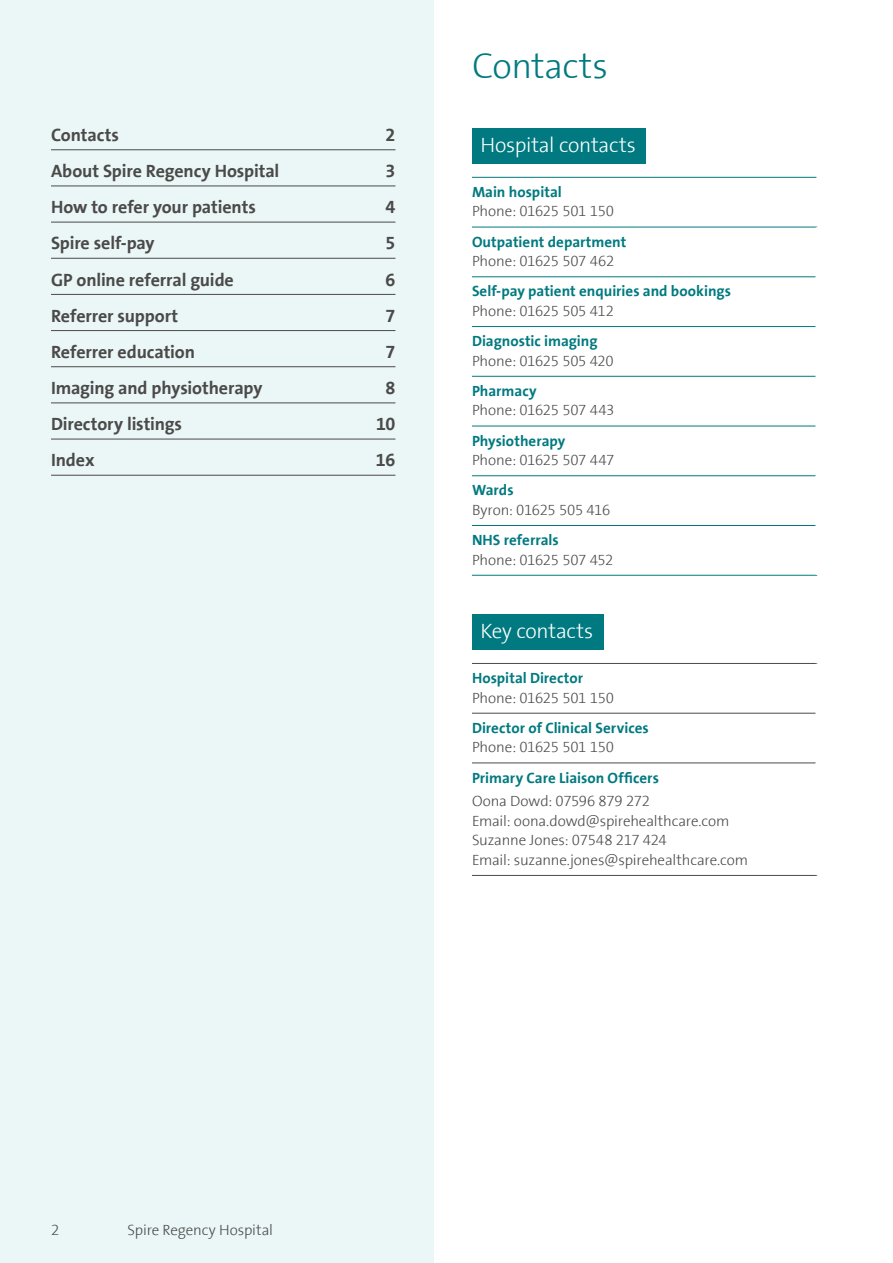
<style>
.page{position:relative;width:893px;height:1263px;background:#fff}
.page>*{position:absolute;margin:0;border:0;box-sizing:border-box;transform-origin:0 0}
.t1{font:300 36px "The Sans Spire";letter-spacing:-.015em;color:#007a80}
.t2{font:300 21px "The Sans Spire";letter-spacing:-.01em;color:#fff}
.t3{font:700 18px "The Sans Spire";letter-spacing:-.005em;color:#4a4a49}
.t4{font:300 15px/19.5px "The Sans Spire";letter-spacing:-.015em;color:#4a4a49}
.t5{font:700 15px "The Sans Spire";color:#007a80}
</style>
<div class="page">
<div style="left:0;top:0;width:434px;height:1263px;background:#ebf6f6"></div>
<hr style="left:51px;top:149px;width:344px;height:1px;background:#4a4a49">
<hr style="left:51px;top:186px;width:344px;height:1px;background:#4a4a49">
<hr style="left:51px;top:222px;width:344px;height:1px;background:#4a4a49">
<hr style="left:51px;top:258px;width:344px;height:1px;background:#4a4a49">
<hr style="left:51px;top:294px;width:344px;height:1px;background:#4a4a49">
<hr style="left:51px;top:330px;width:344px;height:1px;background:#4a4a49">
<hr style="left:51px;top:366px;width:344px;height:1px;background:#4a4a49">
<hr style="left:51px;top:402px;width:344px;height:1px;background:#4a4a49">
<hr style="left:51px;top:439px;width:344px;height:1px;background:#4a4a49">
<hr style="left:51px;top:475px;width:344px;height:1px;background:#4a4a49">
<div style="left:472px;top:128px;width:174px;height:35px;background:#007a80"></div>
<svg style="left:472px;top:276px;width:344px;height:299px"></svg>
<hr style="left:472px;top:177px;width:344px;height:1px;background:#007a80">
<hr style="left:472px;top:227px;width:345px;height:1px;background:#007a80">
<hr style="left:472px;top:277px;width:344px;height:1px;background:#007a80">
<hr style="left:472px;top:326px;width:344px;height:1px;background:#007a80">
<hr style="left:472px;top:376px;width:344px;height:1px;background:#007a80">
<hr style="left:472px;top:426px;width:344px;height:1px;background:#007a80">
<hr style="left:472px;top:475px;width:344px;height:1px;background:#007a80">
<hr style="left:472px;top:525px;width:344px;height:1px;background:#007a80">
<hr style="left:472px;top:575px;width:345px;height:1px;background:#007a80">
<hr style="left:816px;top:227px;width:1px;height:50px;background:#fff">
<div style="left:472px;top:614px;width:131px;height:36px;background:#007a80"></div>
<svg style="left:472px;top:712px;width:344px;height:163px"></svg>
<hr style="left:472px;top:663px;width:345px;height:1px;background:#4a4a49">
<hr style="left:472px;top:713px;width:344px;height:1px;background:#4a4a49">
<hr style="left:472px;top:763px;width:344px;height:1px;background:#4a4a49">
<hr style="left:472px;top:875px;width:345px;height:1px;background:#4a4a49">
<p class="t3" style="left:51px;top:124px;width:69px">Contacts</p>
<p class="t3" style="left:386px;top:124px;width:11px">2</p>
<p class="t3" style="left:51px;top:160px;width:230px">About Spire Regency Hospital</p>
<p class="t3" style="left:386px;top:160px;width:11px">3</p>
<p class="t3" style="left:51px;top:196px;width:206px">How to refer your patients</p>
<p class="t3" style="left:386px;top:196px;width:11px">4</p>
<p class="t3" style="left:51px;top:233px;width:105px">Spire self-pay</p>
<p class="t3" style="left:386px;top:233px;width:11px">5</p>
<p class="t3" style="left:51px;top:269px;width:184px">GP online referral guide</p>
<p class="t3" style="left:386px;top:269px;width:11px">6</p>
<p class="t3" style="left:51px;top:305px;width:129px">Referrer support</p>
<p class="t3" style="left:386px;top:305px;width:11px">7</p>
<p class="t3" style="left:51px;top:341px;width:146px">Referrer education</p>
<p class="t3" style="left:386px;top:341px;width:11px">7</p>
<p class="t3" style="left:51px;top:377px;width:213px">Imaging and physiotherapy</p>
<p class="t3" style="left:386px;top:377px;width:11px">8</p>
<p class="t3" style="left:51px;top:413px;width:133px">Directory listings</p>
<p class="t3" style="left:376px;top:413px;width:21px">10</p>
<p class="t3" style="left:51px;top:450px;width:45px">Index</p>
<p class="t3" style="left:376px;top:450px;width:21px">16</p>
<h1 class="t1" style="left:472px;top:45px;width:137px">Contacts</h1>
<h2 class="t2" style="left:480px;top:133px;width:157px">Hospital contacts</h2>
<p class="t5" style="left:472px;top:183px;width:91px">Main hospital</p>
<p class="t4" style="left:472px;top:202px;width:144px">Phone: 01625 501 150</p>
<p class="t5" style="left:472px;top:233px;width:156px">Outpatient department</p>
<p class="t4" style="left:472px;top:252px;width:144px">Phone: 01625 507 462</p>
<p class="t5" style="left:472px;top:282px;width:260px">Self-pay patient enquiries and bookings</p>
<p class="t4" style="left:472px;top:301px;width:143px">Phone: 01625 505 412</p>
<p class="t5" style="left:472px;top:332px;width:127px">Diagnostic imaging</p>
<p class="t4" style="left:472px;top:351px;width:143px">Phone: 01625 505 420</p>
<p class="t5" style="left:472px;top:382px;width:66px">Pharmacy</p>
<p class="t4" style="left:472px;top:401px;width:144px">Phone: 01625 507 443</p>
<p class="t5" style="left:472px;top:432px;width:95px">Physiotherapy</p>
<p class="t4" style="left:472px;top:451px;width:144px">Phone: 01625 507 447</p>
<p class="t5" style="left:472px;top:481px;width:43px">Wards</p>
<p class="t4" style="left:472px;top:500px;width:140px">Byron: 01625 505 416</p>
<p class="t5" style="left:472px;top:531px;width:88px">NHS referrals</p>
<p class="t4" style="left:472px;top:550px;width:143px">Phone: 01625 507 452</p>
<h2 class="t2" style="left:480px;top:619px;width:114px">Key contacts</h2>
<p class="t5" style="left:472px;top:669px;width:113px">Hospital Director</p>
<p class="t4" style="left:472px;top:688px;width:144px">Phone: 01625 501 150</p>
<p class="t5" style="left:472px;top:719px;width:178px">Director of Clinical Services</p>
<p class="t4" style="left:472px;top:738px;width:144px">Phone: 01625 501 150</p>
<p class="t5" style="left:472px;top:768px;width:188px">Primary Care Liaison Officers</p>
<p class="t4" style="left:472px;top:792px;width:278px">Oona Dowd: 07596 879 272<br>Email: oona.dowd@spirehealthcare.com Suzanne Jones: 07548 217 424<br>Email: suzanne.jones@spirehealthcare.com</p>
<p class="t4" style="left:51px;top:1220px;width:10px">2</p>
<p class="t4" style="left:128px;top:1220px;width:147px">Spire Regency Hospital</p>
</div>
